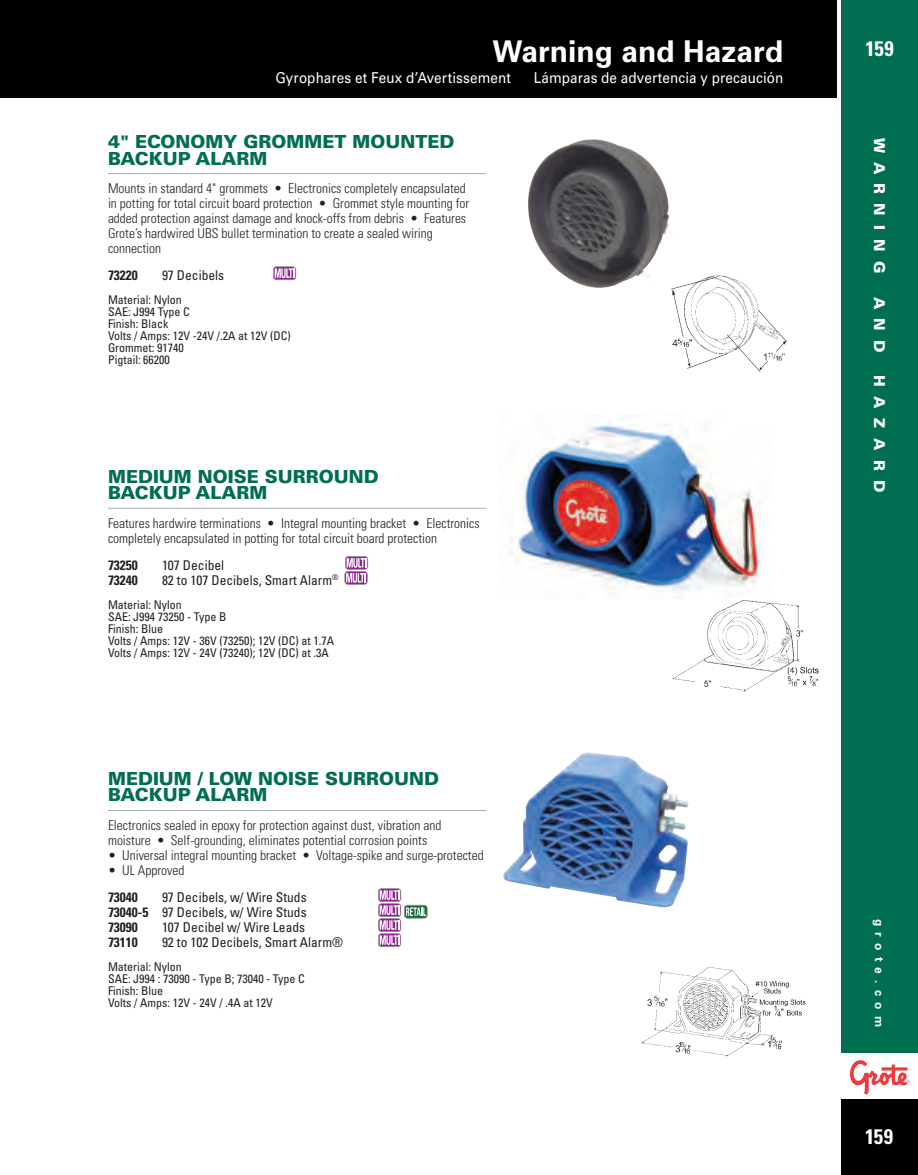
<style>
.page{position:relative;width:918px;height:1175px;background:#fff}
.page>*{position:absolute;margin:0;border:0;box-sizing:border-box;transform-origin:0 0}
.t1{font:700 30px "Univers LT Std";color:#fff}
.t2{font:700 condensed 21px "Univers LT Std";letter-spacing:.005em;color:#fff}
.t3{font:900 18px/16.5px "Univers LT Std";color:#006e51}
.t4{font:15px "Univers LT Std";letter-spacing:.01em;color:#fff;scale:.9 1}
.t5{font:900 15px "Univers LT Std";letter-spacing:.615em;color:#fff}
.t6{font:300 condensed 13.5px/15px "Univers LT Std";color:#231f20}
.t7{font:condensed 13.5px/15px "Univers LT Std";color:#231f20;text-align:justify}
.t8{font:700 condensed 13.5px "Univers LT Std";color:#231f20}
.t9{font:condensed 12px/12px "Univers LT Std";color:#231f20}
.t10{font:700 12px "Univers LT Std";letter-spacing:.52em;color:#fff}
.s1{font-weight:700}
</style>
<div class="page">
<div style="left:0;top:0;width:837px;height:98px;background:#000001"></div>
<div style="left:841px;top:0;width:77px;height:1174px;background:#006e51"></div>
<div style="left:841px;top:1098px;width:77px;height:76px;background:#000001"></div>
<div style="left:839px;top:1053px;width:79px;height:45px;background:#fff"></div>
<svg style="left:850px;top:1060px;width:59px;height:34px"></svg>
<hr style="left:108px;top:173px;width:378px;height:1px;background:#a8a9ad">
<hr style="left:108px;top:508px;width:378px;height:1px;background:#a8a9ad">
<hr style="left:108px;top:810px;width:378px;height:1px;background:#a8a9ad">
<svg style="left:273px;top:266px;width:23px;height:14px"></svg>
<svg style="left:344px;top:556px;width:24px;height:29px"></svg>
<div style="left:404px;top:905px;width:24px;height:13px;border:1px solid #939598;border-radius:3px"></div>
<svg style="left:378px;top:888px;width:48px;height:59px"></svg>
<img style="left:528px;top:139px;width:142px;height:149px">
<img style="left:671px;top:275px;width:115px;height:97px">
<img style="left:509px;top:415px;width:254px;height:181px">
<img style="left:672px;top:601px;width:147px;height:90px">
<img style="left:503px;top:755px;width:186px;height:152px">
<img style="left:642px;top:967px;width:164px;height:89px">
<h1 class="t1" style="left:492px;top:34px;width:293px">Warning and Hazard</h1>
<h2 class="t2" style="left:865px;top:35px;width:30px">159</h2>
<p class="t4" style="left:275px;top:69px;width:263px">Gyrophares et Feux d’Avertissement</p>
<p class="t4" style="left:534px;top:69px;width:279px">Lámparas de advertencia y precaución</p>
<h3 class="t3" style="left:108px;top:133px;width:348px">4" ECONOMY GROMMET MOUNTED<br>BACKUP ALARM</h3>
<p class="t6" style="left:108px;top:181px;width:363px">Mounts in standard 4" grommets • Electronics completely encapsulated in potting for total circuit board protection • Grommet style mounting for added protection against damage and knock-offs from debris • Features Grote’s hardwired UBS bullet termination to create a sealed wiring connection</p>
<p class="t8" style="left:108px;top:267px;width:31px">73220</p>
<p class="t7" style="left:162px;top:268px;width:64px">97 Decibels</p>
<p class="t9" style="left:108px;top:294px;width:184px">Material: Nylon<br>SAE: J994 Type C<br>Finish: Black<br>Volts / Amps: 12V -24V /.2A at 12V (DC)<br>Grommet: 91740<br>Pigtail: 66200</p>
<h3 class="t3" style="left:108px;top:468px;width:272px">MEDIUM NOISE SURROUND<br>BACKUP ALARM</h3>
<p class="t6" style="left:108px;top:515px;width:373px">Features hardwire terminations • Integral mounting bracket • Electronics completely encapsulated in potting for total circuit board protection</p>
<p class="t8" style="left:108px;top:556px;width:31px">73250</p>
<p class="t7" style="left:162px;top:557px;width:64px">107 Decibel</p>
<p class="t8" style="left:108px;top:571px;width:31px">73240</p>
<p class="t7" style="left:162px;top:572px;width:178px">82 to 107 Decibels, Smart Alarm<sup>®</sup></p>
<p class="t9" style="left:108px;top:598px;width:228px">Material: Nylon<br>SAE: J994 73250 - Type B<br>Finish: Blue<br>Volts / Amps: 12V - 36V (73250); 12V (DC) at 1.7A<br>Volts / Amps: 12V - 24V (73240); 12V (DC) at .3A</p>
<h3 class="t3" style="left:108px;top:770px;width:333px">MEDIUM / LOW NOISE SURROUND<br>BACKUP ALARM</h3>
<p class="t6" style="left:108px;top:817px;width:335px">Electronics sealed in epoxy for protection against dust, vibration and moisture • Self-grounding, eliminates potential corrosion points</p>
<p class="t6" style="left:108px;top:847px;width:377px">• Universal integral mounting bracket • Voltage-spike and surge-protected</p>
<p class="t6" style="left:108px;top:862px;width:78px">• UL Approved</p>
<p class="t8" style="left:108px;top:889px;width:31px">73040</p>
<p class="t7" style="left:108px;top:889px;width:200px;text-indent:54px">97 Decibels, w/ Wire Studs <span class="s1">73040-5</span> 97 Decibels, w/ Wire Studs <span class="s1">73090</span></p>
<p class="t7" style="left:162px;top:919px;width:145px">107 Decibel w/ Wire Leads</p>
<p class="t8" style="left:108px;top:934px;width:31px">73110</p>
<p class="t7" style="left:162px;top:934px;width:182px">92 to 102 Decibels, Smart Alarm®</p>
<p class="t9" style="left:108px;top:960px;width:198px">Material: Nylon<br>SAE: J994 : 73090 - Type B; 73040 - Type C<br>Finish: Blue<br>Volts / Amps: 12V - 24V / .4A at 12V</p>
<p class="t5" style="left:889px;top:138px;width:137px;rotate:90deg">WARNING</p>
<p class="t5" style="left:889px;top:296px;width:57px;rotate:90deg">AND</p>
<p class="t5" style="left:889px;top:375px;width:118px;rotate:90deg">HAZARD</p>
<p class="t10" style="left:886px;top:918px;width:110px;rotate:90deg">grote.com</p>
<h2 class="t2" style="left:865px;top:1123px;width:30px">159</h2>
</div>
